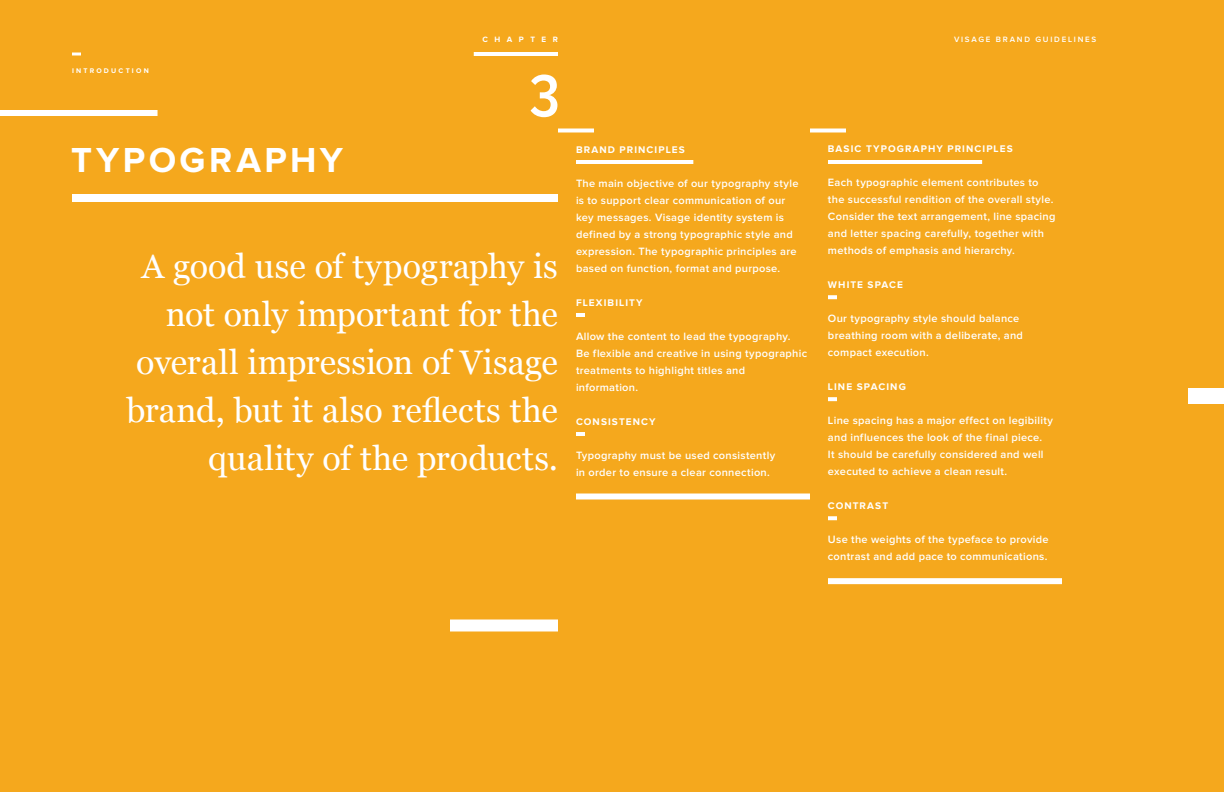
<style>
.page{position:relative;width:1224px;height:792px;background:#f5a81d}
.page>*{position:absolute;margin:0;border:0;box-sizing:border-box;transform-origin:0 0}
.t1{font:600 62px "Proxima Nova Cond";color:#fff}
.t2{font:700 36px "Proxima Nova";letter-spacing:.095em;color:#fff}
.t3{font:34px/48px "Georgia";color:#fff;text-align:right}
.t4{font:600 11px/17px "Proxima Nova";letter-spacing:.025em;color:#fff}
.t5{font:700 10px "Proxima Nova";letter-spacing:.11em;color:#fff}
.t6{font:600 8px "Proxima Nova";letter-spacing:.22em;color:#fff}
.t7{font:700 8px "Proxima Nova";letter-spacing:.82em;color:#fff}
.t8{font:700 7px "Proxima Nova";letter-spacing:.32em;color:#fff}
</style>
<div class="page">
<div style="left:72px;top:194px;width:486px;height:8px;background:#fff"></div>
<div style="left:0;top:110px;width:158px;height:6px;background:#fff"></div>
<div style="left:450px;top:620px;width:108px;height:12px;background:#fff"></div>
<div style="left:1188px;top:388px;width:36px;height:16px;background:#fff"></div>
<svg style="left:558px;top:129px;width:36px;height:4px"></svg>
<svg style="left:810px;top:129px;width:36px;height:4px"></svg>
<hr style="left:576px;top:160px;width:117px;height:4px;background:#fff">
<hr style="left:474px;top:52px;width:84px;height:4px;background:#fff">
<svg style="left:72px;top:52px;width:9px;height:4px"></svg>
<hr style="left:828px;top:160px;width:154px;height:4px;background:#fff">
<div style="left:828px;top:578px;width:234px;height:6px;background:#fff"></div>
<div style="left:576px;top:494px;width:234px;height:6px;background:#fff"></div>
<svg style="left:576px;top:313px;width:9px;height:4px"></svg>
<svg style="left:576px;top:432px;width:9px;height:4px"></svg>
<svg style="left:828px;top:295px;width:9px;height:4px"></svg>
<svg style="left:828px;top:397px;width:9px;height:4px"></svg>
<svg style="left:828px;top:516px;width:9px;height:4px"></svg>
<p class="t8" style="left:72px;top:68px;width:78px">INTRODUCTION</p>
<p class="t7" style="left:483px;top:36px;width:77px">CHAPTER</p>
<p class="t6" style="left:954px;top:36px;width:144px">VISAGE BRAND GUIDELINES</p>
<h1 class="t1" style="left:529px;top:67px;width:32px">3</h1>
<h2 class="t2" style="left:71px;top:144px;width:274px">TYPOGRAPHY</h2>
<p class="t5" style="left:828px;top:144px;width:186px">BASIC TYPOGRAPHY PRINCIPLES</p>
<p class="t4" style="left:828px;top:174px;width:229px">Each typographic element contributes to the successful rendition of the overall style.<br>Consider the text arrangement, line spacing and letter spacing carefully, together with methods of emphasis and hierarchy.</p>
<p class="t5" style="left:828px;top:280px;width:77px">WHITE SPACE</p>
<p class="t4" style="left:828px;top:310px;width:197px">Our typography style should balance breathing room with a deliberate, and compact execution.</p>
<p class="t5" style="left:828px;top:382px;width:79px">LINE SPACING</p>
<p class="t4" style="left:828px;top:412px;width:227px">Line spacing has a major effect on legibility and influences the look of the final piece.<br>It should be carefully considered and well executed to achieve a clean result.</p>
<p class="t5" style="left:828px;top:501px;width:62px">CONTRAST</p>
<p class="t4" style="left:828px;top:531px;width:222px">Use the weights of the typeface to provide contrast and add pace to communications.</p>
<p class="t5" style="left:576px;top:145px;width:110px">BRAND PRINCIPLES</p>
<p class="t4" style="left:576px;top:175px;width:224px">The main objective of our typography style is to support clear communication of our key messages. Visage identity system is defined by a strong typographic style and expression. The typographic principles are based on function, format and purpose.</p>
<p class="t5" style="left:576px;top:298px;width:68px">FLEXIBILITY</p>
<p class="t4" style="left:576px;top:328px;width:233px">Allow the content to lead the typography.<br>Be flexible and creative in using typographic treatments to highlight titles and information.</p>
<p class="t5" style="left:576px;top:417px;width:81px">CONSISTENCY</p>
<p class="t4" style="left:576px;top:447px;width:201px">Typography must be used consistently in order to ensure a clear connection.</p>
<h3 class="t3" style="left:126px;top:241px;width:433px">A good use of typography is not only important for the overall impression of Visage brand, but it also reflects the quality of the products.</h3>
</div>
